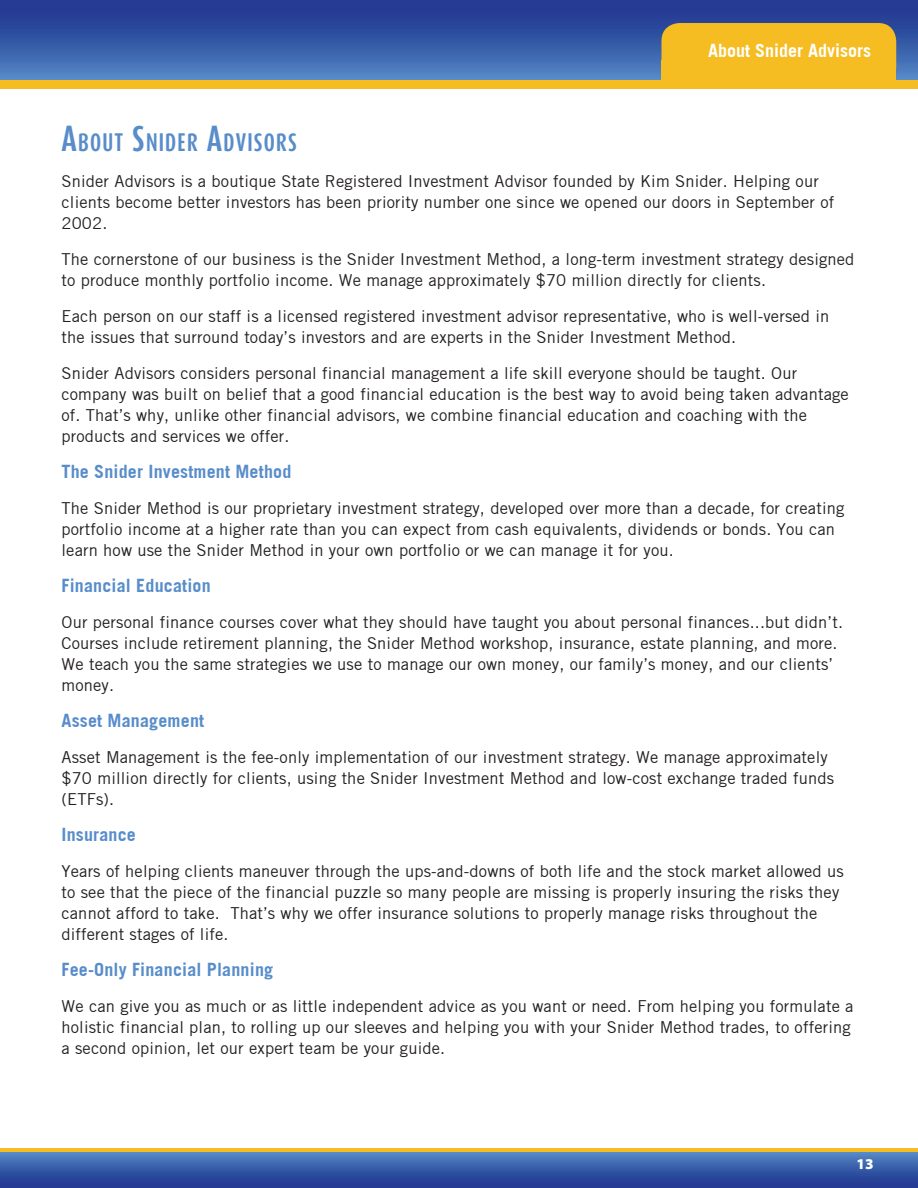
<style>
.page{position:relative;width:918px;height:1188px;background:#fff}
.page>*{position:absolute;margin:0;border:0;box-sizing:border-box;transform-origin:0 0}
.t1{font:700 21px "Dax Compact";letter-spacing:.055em;color:#588dca}
.t2{font:700 18px "Trade Gothic";letter-spacing:.01em;color:#588dca}
.t3{font:700 18px "Trade Gothic";color:#fff}
.t4{font:16.5px/21px "Trade Gothic";letter-spacing:.01em;color:#231f20}
.t5{font:900 15px "Myriad Pro";color:#fff}
.s1{font-size:30px}
</style>
<div class="page">
<div style="left:0;top:1px;width:918px;height:83px;background:linear-gradient(to bottom,#1c2e8b,#548ac7)"></div>
<svg style="left:7px;top:1152px;width:911px;height:36px;background:#375ba8"></svg>
<svg style="left:0;top:1152px;width:7px;height:36px"></svg>
<hr style="left:0;top:1148px;width:918px;height:4px;background:#f5bd21">
<svg style="left:0;top:1px;width:3px;height:79px"></svg>
<div style="left:0;top:80px;width:918px;height:9px;background:#f5bd21"></div>
<div style="left:661px;top:23px;width:235px;height:62px;background:#f5bd21;border-radius:18px"></div>
<div style="left:661px;top:60px;width:235px;height:24px;background:#f5bd21"></div>
<p class="t3" style="left:708px;top:40px;width:165px">About Snider Advisors</p>
<p class="t1" style="left:62px;top:129px;width:237px"><span class="s1">A</span>BOUT <span class="s1">S</span>NIDER <span class="s1">A</span>DVISORS</p>
<p class="t4" style="left:62px;top:171px;width:774px">Snider Advisors is a boutique State Registered Investment Advisor founded by Kim Snider. Helping our clients become better investors has been priority number one since we opened our doors in September of<br>2002.</p>
<p class="t4" style="left:62px;top:249px;width:794px">The cornerstone of our business is the Snider Investment Method, a long-term investment strategy designed to produce monthly portfolio income. We manage approximately $70 million directly for clients.</p>
<p class="t4" style="left:62px;top:306px;width:769px">Each person on our staff is a licensed registered investment advisor representative, who is well-versed in the issues that surround today’s investors and are experts in the Snider Investment Method.</p>
<p class="t4" style="left:62px;top:363px;width:789px">Snider Advisors considers personal financial management a life skill everyone should be taught. Our company was built on belief that a good financial education is the best way to avoid being taken advantage of. That’s why, unlike other financial advisors, we combine financial education and coaching with the products and services we offer.</p>
<p class="t2" style="left:62px;top:461px;width:231px">The Snider Investment Method</p>
<p class="t4" style="left:62px;top:498px;width:784px">The Snider Method is our proprietary investment strategy, developed over more than a decade, for creating portfolio income at a higher rate than you can expect from cash equivalents, dividends or bonds. You can learn how use the Snider Method in your own portfolio or we can manage it for you.</p>
<p class="t2" style="left:62px;top:575px;width:151px">Financial Education</p>
<p class="t4" style="left:62px;top:612px;width:783px">Our personal finance courses cover what they should have taught you about personal finances...but didn’t.<br>Courses include retirement planning, the Snider Method workshop, insurance, estate planning, and more.<br>We teach you the same strategies we use to manage our own money, our family’s money, and our clients’ money.</p>
<p class="t2" style="left:62px;top:710px;width:144px">Asset Management</p>
<p class="t4" style="left:62px;top:747px;width:774px">Asset Management is the fee-only implementation of our investment strategy. We manage approximately $70 million directly for clients, using the Snider Investment Method and low-cost exchange traded funds (ETFs).</p>
<p class="t2" style="left:62px;top:824px;width:76px">Insurance</p>
<p class="t4" style="left:62px;top:861px;width:784px">Years of helping clients maneuver through the ups-and-downs of both life and the stock market allowed us to see that the piece of the financial puzzle so many people are missing is properly insuring the risks they cannot afford to take. That’s why we offer insurance solutions to properly manage risks throughout the different stages of life.</p>
<p class="t2" style="left:62px;top:959px;width:213px">Fee-Only Financial Planning</p>
<p class="t4" style="left:62px;top:996px;width:794px">We can give you as much or as little independent advice as you want or need. From helping you formulate a holistic financial plan, to rolling up our sleeves and helping you with your Snider Method trades, to offering a second opinion, let our expert team be your guide.</p>
<p class="t5" style="left:856px;top:1154px;width:19px">13</p>
</div>
